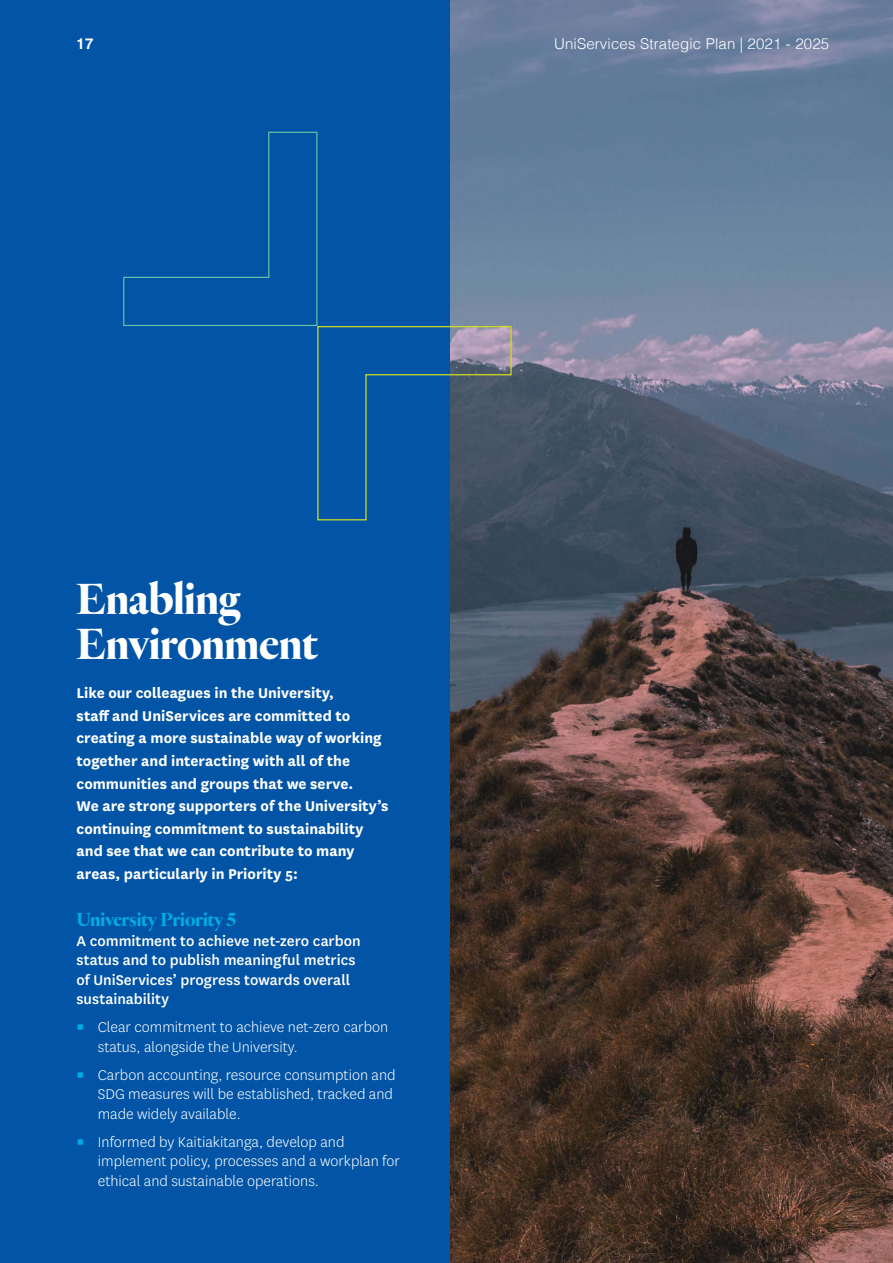
<style>
.page{position:relative;width:893px;height:1263px;background:#fff}
.page>*{position:absolute;margin:0;border:0;box-sizing:border-box;transform-origin:0 0}
.Bullets_2{font:700 45px/45px "Heldane Display";color:#fff}
.Bullets_2-2{font:700 19.5px "Heldane Display";color:#00ace1}
.t1{font:700 16.5px/22.5px "National";color:#fff}
.t2{font:300 16.5px/19.5px "National";color:#fff}
.Bullets_2-3{font:500 16.5px/19.5px "National";color:#fff}
.t3{font:300 15px "Helvetica";letter-spacing:.01em;color:#fff}
.t4{font:700 15px "Helvetica";color:#fff}
.s1{font-weight:400;color:#00ace1}
</style>
<div class="page">
<img style="left:449px;top:0;width:444px;height:1263px">
<div style="left:0;top:0;width:449px;height:1263px;background:#0154a6"></div>
<svg style="left:123px;top:131px;width:389px;height:390px"></svg>
<p class="t4" style="left:77px;top:34px;width:18px">17</p>
<p class="t3" style="left:554px;top:31px;width:277px">UniServices Strategic Plan | 2021 - 2025</p>
<p class="Bullets_2" style="left:77px;top:577px;width:243px">Enabling<br>Environment</p>
<p class="t1" style="left:77px;top:681px;width:313px">Like our colleagues in the University,<br>staff and UniServices are committed to creating a more sustainable way of working together and interacting with all of the communities and groups that we serve.<br>We are strong supporters of the University’s continuing commitment to sustainability and see that we can contribute to many areas, particularly in Priority 5:</p>
<p class="Bullets_2-2" style="left:77px;top:908px;width:161px">University Priority 5</p>
<p class="Bullets_2-3" style="left:77px;top:930px;width:286px">A commitment to achieve net-zero carbon status and to publish meaningful metrics of UniServices’ progress towards overall sustainability</p>
<p class="t2" style="left:98px;top:1017px;width:292px;text-indent:-21px"><span class="s1">▪</span> Clear commitment to achieve net-zero carbon status, alongside the University.</p>
<p class="t2" style="left:98px;top:1064px;width:299px;text-indent:-21px"><span class="s1">▪</span> Carbon accounting, resource consumption and<br>SDG measures will be established, tracked and made widely available.</p>
<p class="t2" style="left:98px;top:1131px;width:304px;text-indent:-21px"><span class="s1">▪</span> Informed by Kaitiakitanga, develop and implement policy, processes and a workplan for ethical and sustainable operations.</p>
</div>
